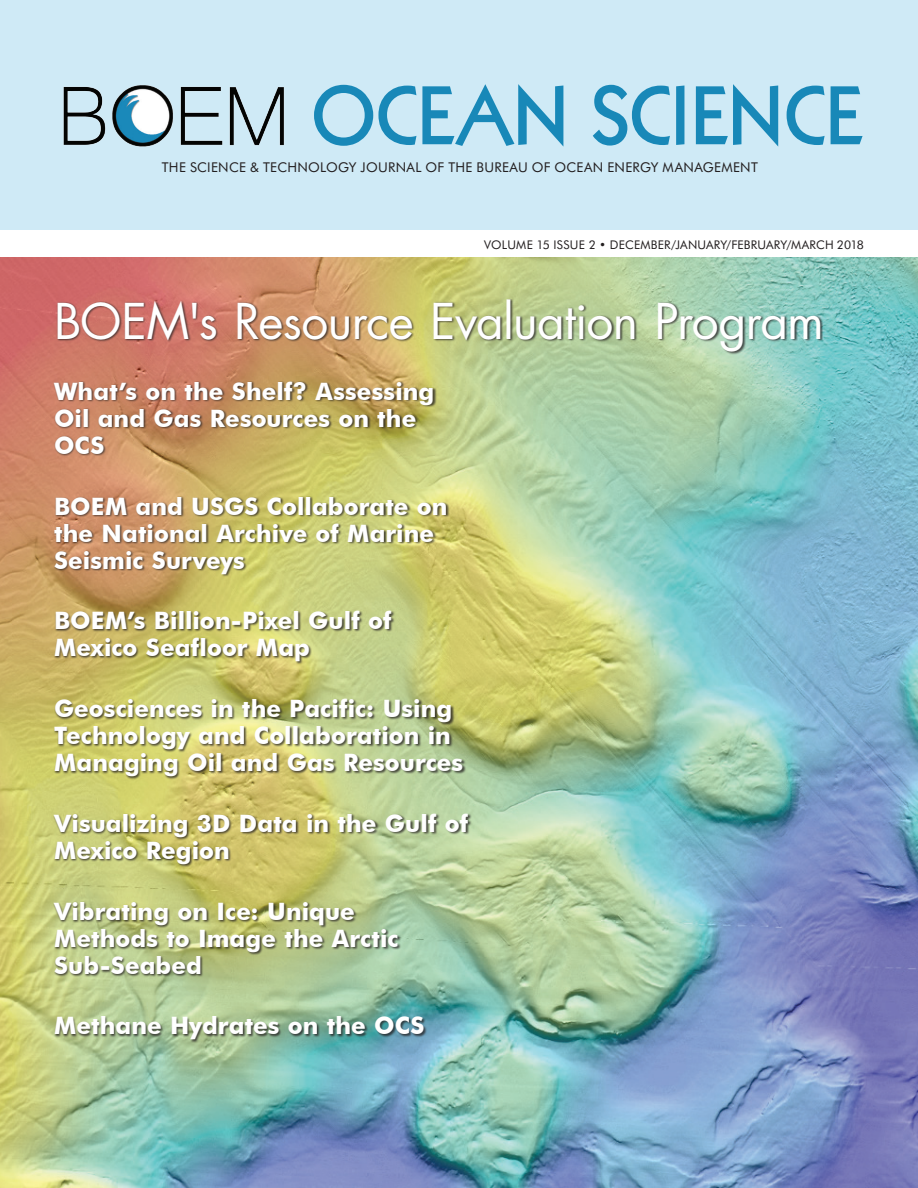
<style>
.page{position:relative;width:918px;height:1188px;background:#fff}
.page>*{position:absolute;margin:0;border:0;box-sizing:border-box;transform-origin:0 0}
.OS_Main_Header{font:81px "Geometric 231 BT Bold C";letter-spacing:-.01em;color:#1888b8}
.t1{font:48px "Futura";letter-spacing:-.015em;color:#fff}
.t2{font:700 24px/27px "Futura BT";letter-spacing:.005em;color:#fff}
.t3{font:13.5px "Futura BT";letter-spacing:.02em;color:#231f20}
.t4{font:12px "Futura BT";letter-spacing:.015em;color:#231f20}
</style>
<div class="page">
<img style="left:0;top:257px;width:918px;height:931px">
<div style="left:0;top:0;width:918px;height:230px;background:#cfeaf6"></div>
<div style="left:53px;top:381px;width:419px;height:662px;background:#231f20;opacity:.75"></div>
<div style="left:57px;top:299px;width:766px;height:55px;background:#231f20;opacity:.75"></div>
<img style="left:63px;top:85px;width:221px;height:62px">
<h1 class="OS_Main_Header" style="left:311px;top:62px;width:553px">OCEAN SCIENCE</h1>
<h1 class="t3" style="left:162px;top:159px;width:597px">THE SCIENCE &amp; TECHNOLOGY JOURNAL OF THE BUREAU OF OCEAN ENERGY MANAGEMENT</h1>
<h2 class="t4" style="left:484px;top:237px;width:381px">VOLUME 15 ISSUE 2 • DECEMBER/JANUARY/FEBRUARY/MARCH 2018</h2>
<h2 class="t1" style="left:54px;top:290px;width:772px">BOEM's Resource Evaluation Program</h2>
<h3 class="t2" style="left:54px;top:378px;width:382px">What’s on the Shelf? Assessing<br>Oil and Gas Resources on the<br>OCS</h3>
<h3 class="t2" style="left:54px;top:492px;width:395px">BOEM and USGS Collaborate on the National Archive of Marine<br>Seismic Surveys</h3>
<h3 class="t2" style="left:54px;top:607px;width:339px">BOEM’s Billion-Pixel Gulf of<br>Mexico Seafloor Map</h3>
<h3 class="t2" style="left:54px;top:695px;width:411px">Geosciences in the Pacific: Using<br>Technology and Collaboration in<br>Managing Oil and Gas Resources</h3>
<h3 class="t2" style="left:54px;top:810px;width:416px">Visualizing 3D Data in the Gulf of<br>Mexico Region</h3>
<h3 class="t2" style="left:54px;top:897px;width:346px">Vibrating on Ice: Unique<br>Methods to Image the Arctic<br>Sub-Seabed</h3>
<h3 class="t2" style="left:54px;top:1012px;width:372px">Methane Hydrates on the OCS</h3>
</div>
